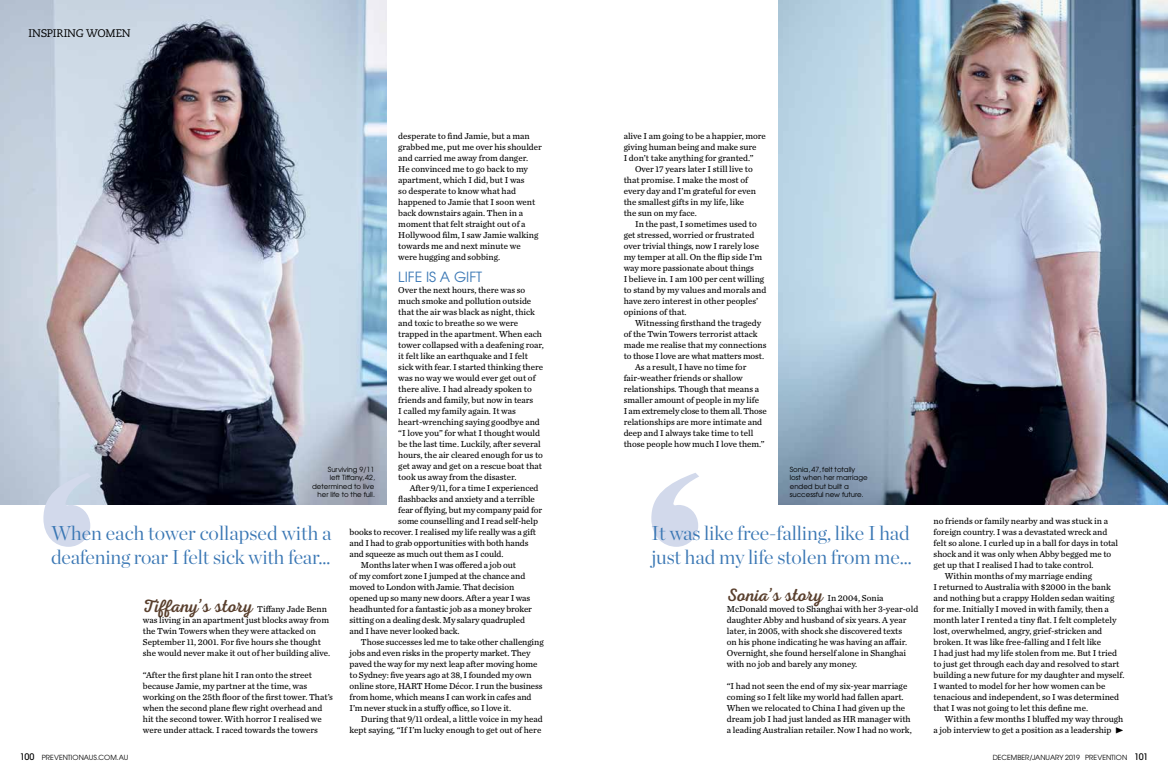
<style>
.page{position:relative;width:1168px;height:780px;background:#fff}
.page>*{position:absolute;margin:0;border:0;box-sizing:border-box;transform-origin:0 0}
.t1{font:300 20px/24px "Chronicle Display";letter-spacing:-.005em;color:#3a77b4}
.t2{font:18px "Nexa Script";color:#593f2d}
.t3{font:14px "Avant Garde";color:#3a77b4}
.t4{font:12px "Chronicle Text G3";color:#000}
.t5{font:11px "Caecilia LT Std";letter-spacing:-.02em;color:#000}
.t6{font:9px/11px "Chronicle Text G3";color:#000}
.t7{font:9px "Chronicle Text G3";letter-spacing:-.02em;color:#000}
.t8{font:7px/8.5px "Avant Garde";color:#000;text-align:right}
.t9{font:7px "ITC Avant Garde Std";letter-spacing:.005em;color:#000}
.s1{font-family:"Chronicle Text G3";font-size:9px;color:#000}
.s2{font-family:"Nexa Script";font-size:18px;color:#593f2d}
.s3{font-weight:500;font-size:9px}
</style>
<div class="page">
<img style="left:0;top:0;width:387px;height:505px">
<img style="left:778px;top:0;width:390px;height:505px">
<svg style="left:651px;top:473px;width:48px;height:73px"></svg>
<svg style="left:43px;top:472px;width:48px;height:74px"></svg>
<p class="t5" style="left:29px;top:27px;width:104px">INSPIRING WOMEN</p>
<p class="t6" style="left:398px;top:130px;width:145px">desperate to find Jamie, but a man grabbed me, put me over his shoulder and carried me away from danger.<br>He convinced me to go back to my apartment, which I did, but I was<br>so desperate to know what had happened to Jamie that I soon went back downstairs again. Then in a moment that felt straight out of a<br>Hollywood film, I saw Jamie walking towards me and next minute we<br>were hugging and sobbing.</p>
<h3 class="t3" style="left:398px;top:268px;width:85px">LIFE IS A GIFT</h3>
<p class="t6" style="left:398px;top:284px;width:147px">Over the next hours, there was so much smoke and pollution outside that the air was black as night, thick and toxic to breathe so we were trapped in the apartment. When each tower collapsed with a deafening roar, it felt like an earthquake and I felt sick with fear. I started thinking there was no way we would ever get out of there alive. I had already spoken to friends and family, but now in tears<br>I called my family again. It was heart-wrenching saying goodbye and “I love you” for what I thought would be the last time. Luckily, after several hours, the air cleared enough for us to get away and get on a rescue boat that took us away from the disaster.</p>
<p class="t6" style="left:410px;top:482px;width:130px">After 9/11, for a time I experienced</p>
<p class="t6" style="left:398px;top:493px;width:138px">flashbacks and anxiety and a terrible</p>
<p class="t6" style="left:398px;top:504px;width:145px">fear of flying, but my company paid for</p>
<p class="t6" style="left:398px;top:515px;width:141px">some counselling and I read self-help</p>
<p class="t6" style="left:350px;top:526px;width:188px">books to recover. I realised my life really was a gift</p>
<p class="t6" style="left:350px;top:537px;width:180px">and I had to grab opportunities with both hands</p>
<p class="t6" style="left:350px;top:548px;width:155px">and squeeze as much out them as I could.</p>
<p class="t6" style="left:361px;top:559px;width:157px">Months later when I was offered a job out</p>
<p class="t6" style="left:350px;top:570px;width:177px">of my comfort zone I jumped at the chance and</p>
<p class="t6" style="left:350px;top:581px;width:166px">moved to London with Jamie. That decision</p>
<p class="t6" style="left:350px;top:592px;width:182px">opened up so many new doors. After a year I was</p>
<p class="t6" style="left:350px;top:603px;width:184px">headhunted for a fantastic job as a money broker</p>
<p class="t6" style="left:350px;top:614px;width:177px">sitting on a dealing desk. My salary quadrupled</p>
<p class="t6" style="left:350px;top:625px;width:112px">and I have never looked back.</p>
<p class="t6" style="left:361px;top:636px;width:184px">Those successes led me to take other challenging</p>
<p class="t6" style="left:350px;top:647px;width:182px">jobs and even risks in the property market. They</p>
<p class="t6" style="left:350px;top:658px;width:189px">paved the way for my next leap after moving home</p>
<p class="t6" style="left:350px;top:669px;width:184px">to Sydney: five years ago at 38, I founded my own</p>
<p class="t6" style="left:350px;top:680px;width:195px">online store, HART Home Décor. I run the business</p>
<p class="t6" style="left:350px;top:691px;width:183px">from home, which means I can work in cafes and</p>
<p class="t6" style="left:350px;top:702px;width:163px">I’m never stuck in a stuffy office, so I love it.</p>
<p class="t6" style="left:361px;top:713px;width:183px">During that 9/11 ordeal, a little voice in my head</p>
<p class="t6" style="left:350px;top:724px;width:193px">kept saying, “If I’m lucky enough to get out of here</p>
<p class="t6" style="left:624px;top:130px;width:144px">alive I am going to be a happier, more giving human being and make sure<br>I don’t take anything for granted.”</p>
<p class="t6" style="left:624px;top:163px;width:134px;text-indent:11px">Over 17 years later I still live to that promise. I make the most of every day and I’m grateful for even the smallest gifts in my life, like the sun on my face.</p>
<p class="t6" style="left:624px;top:218px;width:144px;text-indent:11px">In the past, I sometimes used to get stressed, worried or frustrated over trivial things, now I rarely lose my temper at all. On the flip side I’m way more passionate about things<br>I believe in. I am 100 per cent willing to stand by my values and morals and have zero interest in other peoples’ opinions of that.</p>
<p class="t6" style="left:635px;top:317px;width:128px">Witnessing firsthand the tragedy</p>
<p class="t6" style="left:624px;top:328px;width:135px">of the Twin Towers terrorist attack</p>
<p class="t6" style="left:624px;top:339px;width:144px">made me realise that my connections</p>
<p class="t6" style="left:624px;top:350px;width:142px">to those I love are what matters most.</p>
<p class="t6" style="left:635px;top:361px;width:113px">As a result, I have no time for</p>
<p class="t6" style="left:624px;top:372px;width:120px">fair-weather friends or shallow</p>
<p class="t6" style="left:624px;top:383px;width:137px">relationships. Though that means a</p>
<p class="t6" style="left:624px;top:394px;width:137px">smaller amount of people in my life</p>
<p class="t7" style="left:624px;top:404px;width:145px">I am extremely close to them all. Those</p>
<p class="t6" style="left:624px;top:416px;width:140px">relationships are more intimate and</p>
<p class="t6" style="left:624px;top:427px;width:131px">deep and I always take time to tell</p>
<p class="t6" style="left:624px;top:438px;width:143px">those people how much I love them.”</p>
<p class="t8" style="left:312px;top:465px;width:64px">Surviving 9/11<br>left Tiffany, 42, determined to live her life to the full.</p>
<p class="t8" style="left:790px;top:465px;width:79px;text-align:left">Sonia, 47, felt totally lost when her marriage ended but built a successful new future.</p>
<h1 class="t1" style="left:651px;top:519px;width:262px">It was like free-falling, like I had just had my life stolen from me…</h1>
<h2 class="t2" style="left:727px;top:584px;width:158px">Sonia’s story <span class="s1">In 2004, Sonia</span></h2>
<p class="t6" style="left:727px;top:603px;width:193px">McDonald moved to Shanghai with her 3-year-old daughter Abby and husband of six years. A year later, in 2005, with shock she discovered texts<br>on his phone indicating he was having an affair.<br>Overnight, she found herself alone in Shanghai with no job and barely any money.</p>
<p class="t6" style="left:727px;top:680px;width:186px">“I had not seen the end of my six-year marriage coming so I felt like my world had fallen apart.<br>When we relocated to China I had given up the dream job I had just landed as HR manager with a leading Australian retailer. Now I had no work,</p>
<h1 class="t1" style="left:51px;top:519px;width:282px">When each tower collapsed with a deafening roar I felt sick with fear…</h1>
<p class="t6" style="left:143px;top:603px;width:189px"><span class="s2">Tiffany’s story</span> Tiffany Jade Benn was living in an apartment just blocks away from the Twin Towers when they were attacked on September 11, 2001. For five hours she thought she would never make it out of her building alive.</p>
<p class="t6" style="left:143px;top:669px;width:192px">“After the first plane hit I ran onto the street because Jamie, my partner at the time, was working on the 25th floor of the first tower. That’s when the second plane flew right overhead and hit the second tower. With horror I realised we were under attack. I raced towards the towers</p>
<p class="t6" style="left:933px;top:515px;width:176px">no friends or family nearby and was stuck in a</p>
<p class="t6" style="left:933px;top:526px;width:175px">foreign country. I was a devastated wreck and</p>
<p class="t6" style="left:933px;top:537px;width:186px">felt so alone. I curled up in a ball for days in total</p>
<p class="t6" style="left:933px;top:548px;width:179px">shock and it was only when Abby begged me to</p>
<p class="t6" style="left:933px;top:559px;width:162px">get up that I realised I had to take control.</p>
<p class="t6" style="left:945px;top:570px;width:149px">Within months of my marriage ending</p>
<p class="t6" style="left:933px;top:581px;width:179px">I returned to Australia with $2000 in the bank</p>
<p class="t6" style="left:933px;top:592px;width:182px">and nothing but a crappy Holden sedan waiting</p>
<p class="t6" style="left:933px;top:603px;width:177px">for me. Initially I moved in with family, then a</p>
<p class="t6" style="left:933px;top:614px;width:184px">month later I rented a tiny flat. I felt completely</p>
<p class="t6" style="left:933px;top:625px;width:170px">lost, overwhelmed, angry, grief-stricken and</p>
<p class="t6" style="left:933px;top:636px;width:169px">broken. It was like free-falling and I felt like</p>
<p class="t6" style="left:933px;top:647px;width:185px">I had just had my life stolen from me. But I tried</p>
<p class="t6" style="left:933px;top:658px;width:187px">to just get through each day and resolved to start</p>
<p class="t6" style="left:933px;top:669px;width:192px">building a new future for my daughter and myself.</p>
<p class="t6" style="left:933px;top:680px;width:173px">I wanted to model for her how women can be</p>
<p class="t6" style="left:933px;top:691px;width:187px">tenacious and independent, so I was determined</p>
<p class="t6" style="left:933px;top:702px;width:156px">that I was not going to let this define me.</p>
<p class="t6" style="left:945px;top:713px;width:180px">Within a few months I bluffed my way through</p>
<p class="t6" style="left:933px;top:724px;width:179px">a job interview to get a position as a leadership</p>
<h3 class="t4" style="left:1115px;top:720px;width:10px">•</h3>
<p class="t9" style="left:20px;top:753px;width:110px"><span class="s3">100</span> PREVENTIONAUS.COM.AU</p>
<p class="t9" style="left:993px;top:753px;width:157px">DECEMBER/JANUARY 2019 PREVENTION <span class="s3">101</span></p>
</div>
